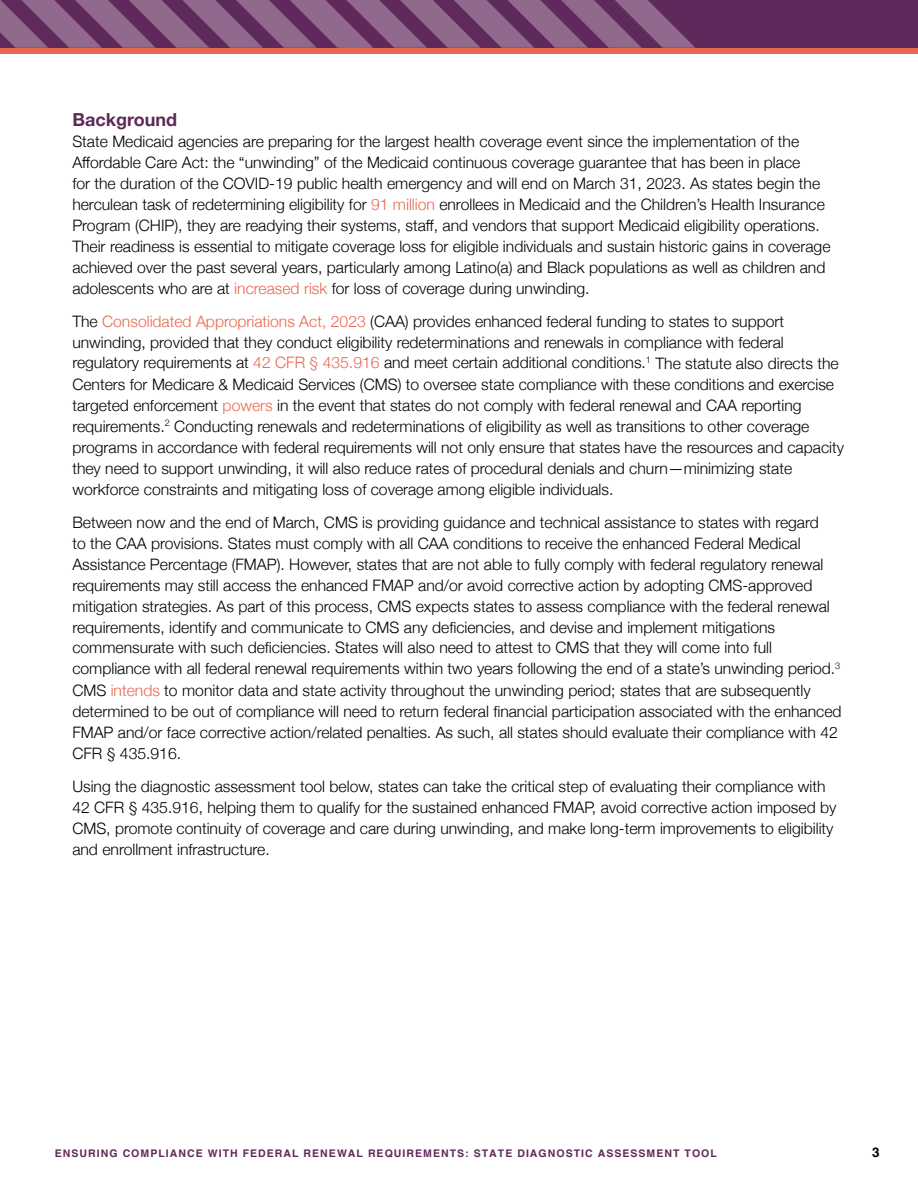
<style>
.page{position:relative;width:918px;height:1188px;background:#fff}
.page>*{position:absolute;margin:0;border:0;box-sizing:border-box;transform-origin:0 0}
.t1{font:700 18px "Helvetica Neue";color:#5e2958}
.t2{font:300 15.75px/21px "Helvetica Neue";color:#000}
.t3{font:700 13.5px "Helvetica";color:#000}
.t4{font:700 10.5px "Helvetica";letter-spacing:.1em;color:#60295b}
.s1{color:#e9674f}
</style>
<div class="page">
<div style="left:0;top:0;width:918px;height:49px;background:#60295b"></div>
<div style="left:0;top:48px;width:918px;height:5px;background:#e9674f"></div>
<svg style="left:0;top:0;width:695px;height:48px"></svg>
<p class="t1" style="left:72px;top:105px;width:106px">Background</p>
<p class="t2" style="left:72px;top:129px;width:760px">State Medicaid agencies are preparing for the largest health coverage event since the implementation of the Affordable Care Act: the “unwinding” of the Medicaid continuous coverage guarantee that has been in place<br>for the duration of the COVID-19 public health emergency and will end on March 31, 2023. As states begin the herculean task of redetermining eligibility for <span class="s1">91 million</span> enrollees in Medicaid and the Children’s Health Insurance Program (CHIP), they are readying their systems, staff, and vendors that support Medicaid eligibility operations.<br>Their readiness is essential to mitigate coverage loss for eligible individuals and sustain historic gains in coverage achieved over the past several years, particularly among Latino(a) and Black populations as well as children and adolescents who are at <span class="s1">increased risk</span> for loss of coverage during unwinding.</p>
<p class="t2" style="left:72px;top:309px;width:773px">The <span class="s1">Consolidated Appropriations Act, 2023</span> (CAA) provides enhanced federal funding to states to support unwinding, provided that they conduct eligibility redeterminations and renewals in compliance with federal regulatory requirements at <span class="s1">42 CFR § 435.916</span> and meet certain additional conditions.<sup>1</sup> The statute also directs the Centers for Medicare &amp; Medicaid Services (CMS) to oversee state compliance with these conditions and exercise targeted enforcement <span class="s1">powers</span> in the event that states do not comply with federal renewal and CAA reporting requirements.<sup>2</sup> Conducting renewals and redeterminations of eligibility as well as transitions to other coverage programs in accordance with federal requirements will not only ensure that states have the resources and capacity they need to support unwinding, it will also reduce rates of procedural denials and churn—minimizing state workforce constraints and mitigating loss of coverage among eligible individuals.</p>
<p class="t2" style="left:72px;top:510px;width:771px">Between now and the end of March, CMS is providing guidance and technical assistance to states with regard<br>to the CAA provisions. States must comply with all CAA conditions to receive the enhanced Federal Medical Assistance Percentage (FMAP). However, states that are not able to fully comply with federal regulatory renewal requirements may still access the enhanced FMAP and/or avoid corrective action by adopting CMS-approved mitigation strategies. As part of this process, CMS expects states to assess compliance with the federal renewal requirements, identify and communicate to CMS any deficiencies, and devise and implement mitigations commensurate with such deficiencies. States will also need to attest to CMS that they will come into full compliance with all federal renewal requirements within two years following the end of a state’s unwinding period.<sup>3<br></sup>CMS <span class="s1">intends</span> to monitor data and state activity throughout the unwinding period; states that are subsequently determined to be out of compliance will need to return federal financial participation associated with the enhanced FMAP and/or face corrective action/related penalties. As such, all states should evaluate their compliance with 42<br>CFR § 435.916.</p>
<p class="t2" style="left:72px;top:774px;width:766px">Using the diagnostic assessment tool below, states can take the critical step of evaluating their compliance with 42 CFR § 435.916, helping them to qualify for the sustained enhanced FMAP, avoid corrective action imposed by CMS, promote continuity of coverage and care during unwinding, and make long-term improvements to eligibility and enrollment infrastructure.</p>
<p class="t4" style="left:55px;top:1147px;width:663px">ENSURING COMPLIANCE WITH FEDERAL RENEWAL REQUIREMENTS: STATE DIAGNOSTIC ASSESSMENT TOOL</p>
<p class="t3" style="left:872px;top:1144px;width:9px">3</p>
</div>
